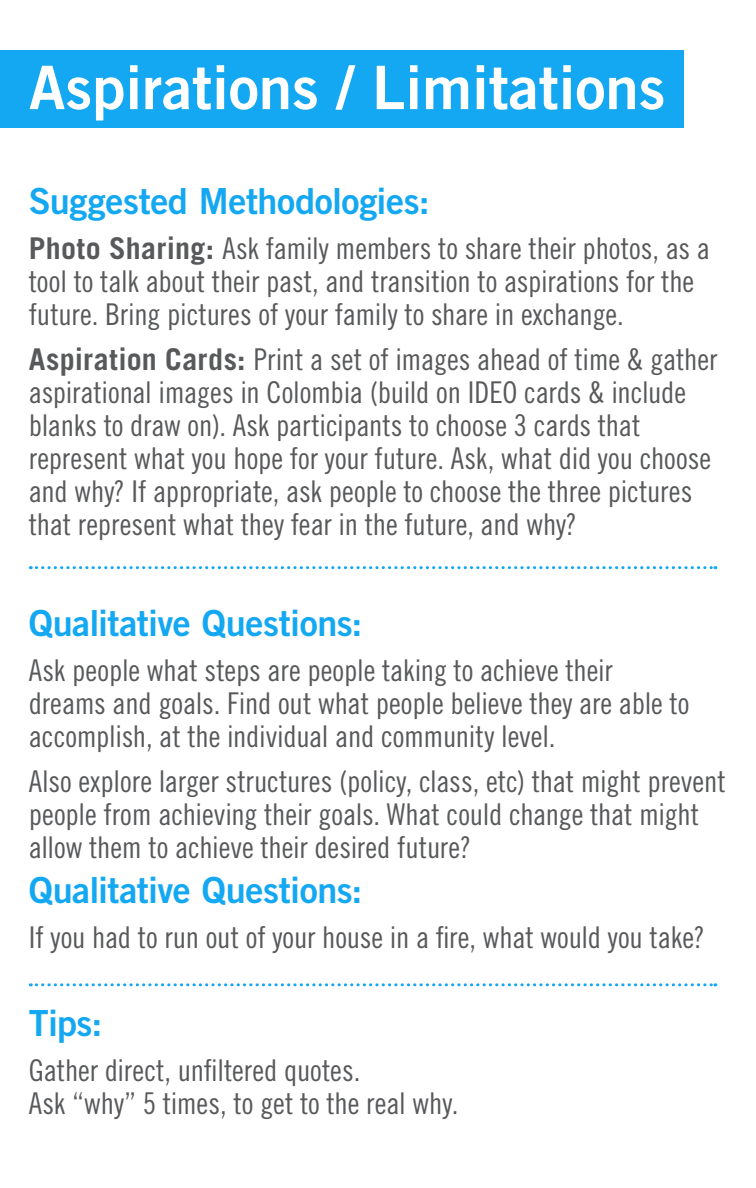
<style>
.page{position:relative;width:756px;height:1188px;background:#fff}
.page>*{position:absolute;margin:0;border:0;box-sizing:border-box;transform-origin:0 0}
.t1{font:60px "Trade Gothic Bold Two";color:#fff}
.t2{font:36px "Trade Gothic LT Std Bd 2";letter-spacing:-.015em;color:#14a8f2}
.t3{font:30px/33px "Trade Gothic LT Std Cn 18";letter-spacing:-.005em;color:#58595b}
.s1{font-family:"Trade Gothic LT Std";font-weight:700}
</style>
<div class="page">
<svg style="left:30px;top:983px;width:686px;height:3px"></svg>
<svg style="left:30px;top:566px;width:686px;height:3px"></svg>
<div style="left:0;top:50px;width:684px;height:78px;background:#14a8f2"></div>
<h1 class="t1" style="left:29px;top:50px;width:638px">Aspirations / Limitations</h1>
<p class="t2" style="left:29px;top:179px;width:402px">Suggested Methodologies:</p>
<p class="t3" style="left:29px;top:231px;width:683px"><span class="s1">Photo Sharing:</span> Ask family members to share their photos, as a tool to talk about their past, and transition to aspirations for the future. Bring pictures of your family to share in exchange.</p>
<p class="t3" style="left:29px;top:342px;width:690px"><span class="s1">Aspiration Cards:</span> Print a set of images ahead of time &amp; gather aspirational images in Colombia (build on IDEO cards &amp; include blanks to draw on). Ask participants to choose 3 cards that represent what you hope for your future. Ask, what did you choose and why? If appropriate, ask people to choose the three pictures that represent what they fear in the future, and why?</p>
<p class="t2" style="left:29px;top:601px;width:335px">Qualitative Questions:</p>
<p class="t3" style="left:29px;top:653px;width:662px">Ask people what steps are people taking to achieve their dreams and goals. Find out what people believe they are able to accomplish, at the individual and community level.</p>
<p class="t3" style="left:29px;top:764px;width:698px">Also explore larger structures (policy, class, etc) that might prevent people from achieving their goals. What could change that might allow them to achieve their desired future?</p>
<p class="t2" style="left:29px;top:868px;width:335px">Qualitative Questions:</p>
<p class="t3" style="left:29px;top:920px;width:678px">If you had to run out of your house in a fire, what would you take?</p>
<p class="t2" style="left:29px;top:1001px;width:75px">Tips:</p>
<p class="t3" style="left:29px;top:1054px;width:431px">Gather direct, unfiltered quotes.<br>Ask “why” 5 times, to get to the real why.</p>
</div>
